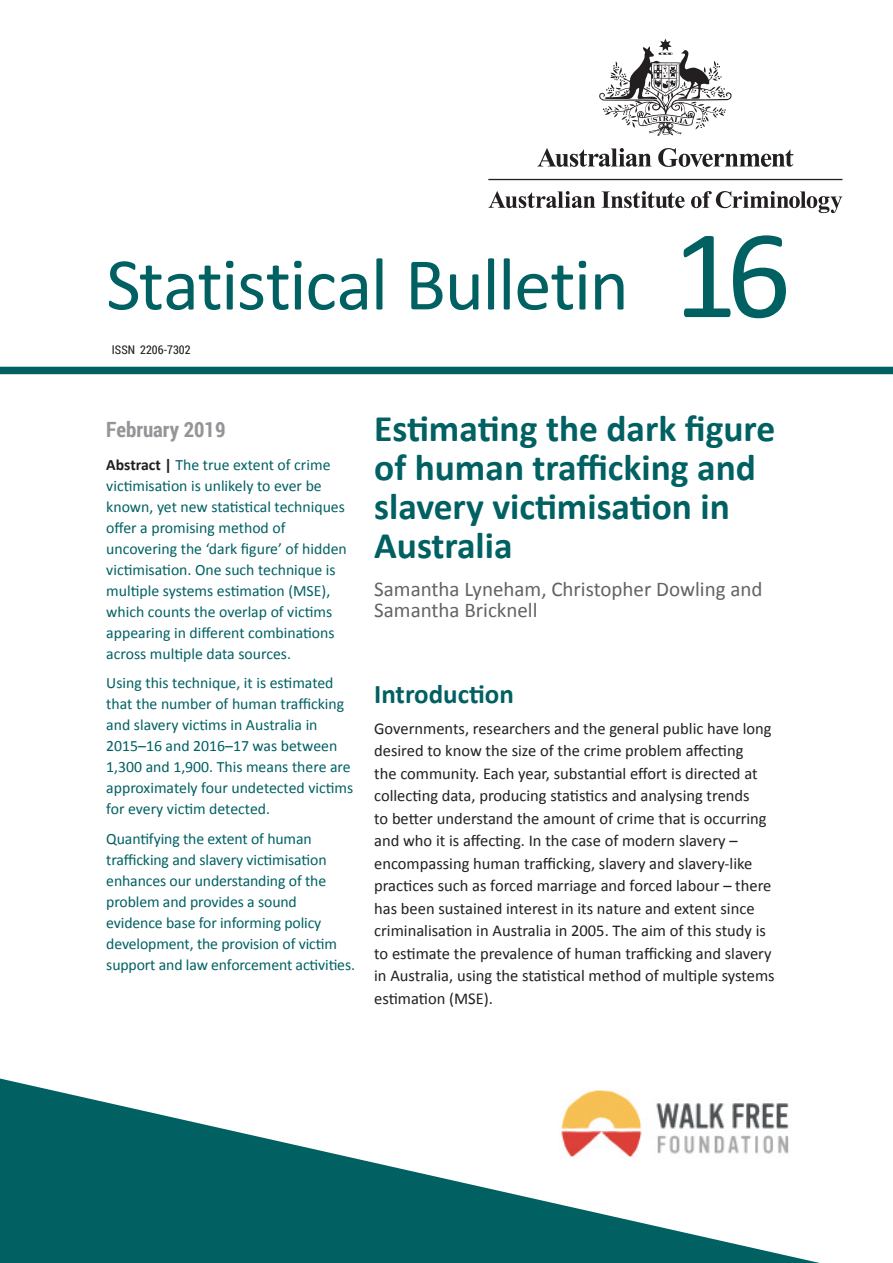
<style>
.page{position:relative;width:893px;height:1263px;background:#fff}
.page>*{position:absolute;margin:0;border:0;box-sizing:border-box;transform-origin:0 0}
.number{font:127.5px "Calibri";color:#006062}
.T1{font:75px "Calibri";letter-spacing:-.02em;color:#006062}
.t1{font:700 37.5px/39px "Calibri";color:#006062}
.t2{font:700 27px "Calibri";color:#006062}
.authors{font:21px/21px "Calibri";color:#636366}
.publication{font:700 21px "Roboto Condensed";color:#939598}
.body{font:16.5px/22.5px "Calibri";color:#231f20}
.director_summary{font:15.75px/21px "Calibri";color:#006062}
.t3{font:12px "Roboto Condensed";color:#231f20}
.s1{font-weight:700;color:#231f20}
</style>
<div class="page">
<div style="left:0;top:367px;width:893px;height:7px;background:#006062"></div>
<svg style="left:0;top:1078px;width:820px;height:185px;fill:#006062"></svg>
<svg style="left:537px;top:148px;width:114px;height:19px"></svg>
<svg style="left:658px;top:148px;width:135px;height:19px"></svg>
<svg style="left:599px;top:39px;width:133px;height:97px"></svg>
<hr style="left:488px;top:179px;width:354px;height:1px;background:#231f20">
<svg style="left:488px;top:191px;width:107px;height:17px"></svg>
<svg style="left:601px;top:191px;width:84px;height:17px"></svg>
<svg style="left:691px;top:191px;width:151px;height:22px"></svg>
<img style="left:551px;top:1078px;width:249px;height:96px">
<p class="T1" style="left:106px;top:237px;width:524px">Statistical Bulletin</p>
<p class="t3" style="left:112px;top:341px;width:80px">ISSN 2206-7302</p>
<p class="number" style="left:673px;top:194px;width:120px">16</p>
<p class="publication" style="left:106px;top:415px;width:121px">February 2019</p>
<p class="director_summary" style="left:106px;top:454px;width:242px"><span class="s1">Abstract |</span> The true extent of crime victimisation is unlikely to ever be known, yet new statistical techniques offer a promising method of uncovering the ‘dark figure’ of hidden victimisation. One such technique is multiple systems estimation (MSE), which counts the overlap of victims appearing in different combinations across multiple data sources.</p>
<p class="director_summary" style="left:106px;top:673px;width:248px">Using this technique, it is estimated that the number of human trafficking and slavery victims in Australia in 2015–16 and 2016–17 was between 1,300 and 1,900. This means there are approximately four undetected victims for every victim detected.</p>
<p class="director_summary" style="left:106px;top:828px;width:250px">Quantifying the extent of human trafficking and slavery victimisation enhances our understanding of the problem and provides a sound evidence base for informing policy development, the provision of victim support and law enforcement activities.</p>
<p class="t1" style="left:374px;top:409px;width:403px">Estimating the dark figure of human trafficking and slavery victimisation in<br>Australia</p>
<p class="authors" style="left:374px;top:579px;width:390px">Samantha Lyneham, Christopher Dowling and<br>Samantha Bricknell</p>
<h1 class="t2" style="left:374px;top:676px;width:141px">Introduction</h1>
<p class="body" style="left:374px;top:717px;width:402px">Governments, researchers and the general public have long desired to know the size of the crime problem affecting<br>the community. Each year, substantial effort is directed at collecting data, producing statistics and analysing trends<br>to better understand the amount of crime that is occurring and who it is affecting. In the case of modern slavery – encompassing human trafficking, slavery and slavery-like practices such as forced marriage and forced labour – there has been sustained interest in its nature and extent since criminalisation in Australia in 2005. The aim of this study is to estimate the prevalence of human trafficking and slavery in Australia, using the statistical method of multiple systems estimation (MSE).</p>
</div>
